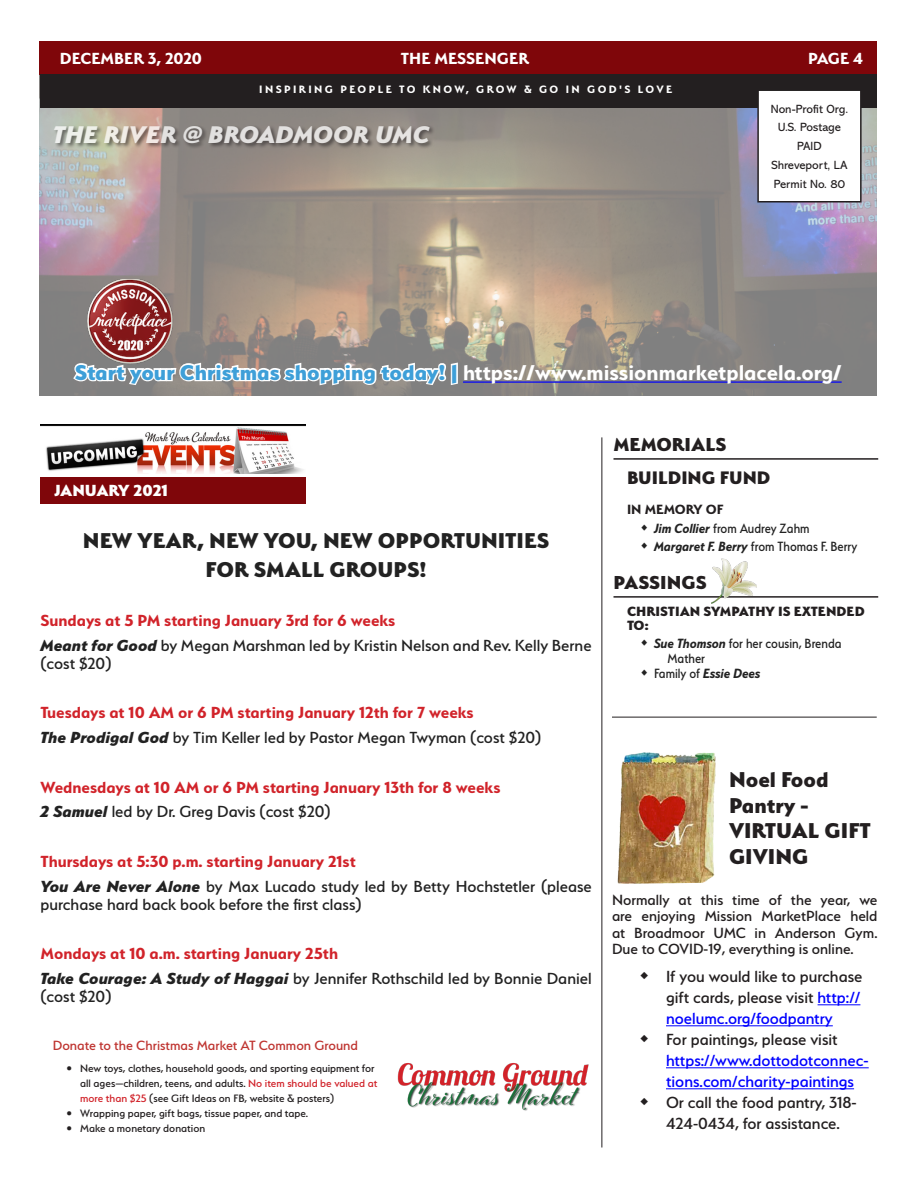
<style>
.page{position:relative;width:918px;height:1188px;background:#fff}
.page>*{position:absolute;margin:0;border:0;box-sizing:border-box;transform-origin:0 0}
.t1{font:italic 800 27px "Serenity";color:#fff}
.STORY_HEADS{font:700 24px "Serenity";color:#fff}
.STORY_HEADS-2{font:800 24px "Serenity";color:#222}
.STORY_HEADS-3{font:800 24px/25.5px "Serenity";color:#231f20}
.MEMORIAL_HEADS{font:800 21px "Serenity";color:#231f20}
.FUND_HEADS{font:800 20.25px "Serenity";color:#231f20}
.t2{font:500 18px/18px "Serenity";color:#222}
.t3{font:700 18px "Serenity";color:#d1232a}
.t4{font:500 18px/21px "Serenity";color:#231f20;text-align:justify}
.t5{font:500 18px/21px "Serenity";color:#00f}
.VOL_ISSUE_BAR{font:700 18px "Serenity";color:#fff}
.t6{font:800 18px "Serenity";color:#fff}
.t7{font:500 16.5px/16.5px "Serenity";color:#231f20;text-align:justify}
.t8{font:500 15px/15px "Serenity";color:#222;scale:.9 1}
.t9{font:500 15px "Serenity";color:#bf3531}
.IN_MEMORY_OF{font:800 15px/13.5px "Serenity";color:#231f20}
.t10{font:italic 700 15px "Serenity";color:#222;scale:.9 1}
.IN_MEMORY_OF-2{font:700 15px "Serenity";color:#231f20}
.t11{font:500 12px/15px "Serenity";color:#231f20}
.t12{font:12px "Abadi MT Pro";color:#231f20}
.VOL_ISSUE_BAR-2{font:700 12px "Serenity";letter-spacing:.2em;color:#fff}
.s1{font-weight:800}
.s2{font-weight:800;font-style:italic}
.s3{color:#d1232a}
.s4{font-weight:700;font-style:italic}
.s5{font-weight:500;font-style:normal}
.s6{color:#00f}
.s7{color:#231f20}
</style>
<div class="page">
<img style="left:40px;top:108px;width:837px;height:287px">
<div style="left:40px;top:41px;width:837px;height:34px;background:#7f060a"></div>
<div style="left:40px;top:75px;width:838px;height:33px;background:#231f20"></div>
<div style="left:758px;top:90px;width:103px;height:112px;background:#fff"></div>
<div style="left:757px;top:89px;width:105px;height:114px;border:2px solid #231f20"></div>
<div style="left:54px;top:125px;width:381px;height:24px;background:#231f20;opacity:.75"></div>
<img style="left:40px;top:425px;width:266px;height:49px">
<hr style="left:614px;top:458px;width:264px;height:2px;background:#231f20">
<hr style="left:614px;top:596px;width:264px;height:2px;background:#231f20">
<img style="left:86px;top:279px;width:87px;height:86px">
<hr style="left:463px;top:381px;width:379px;height:2px;background:#00f">
<hr style="left:602px;top:437px;width:1px;height:711px;background:#231f20">
<img style="left:712px;top:559px;width:44px;height:45px">
<div style="left:40px;top:477px;width:266px;height:27px;background:#7f060a"></div>
<img style="left:617px;top:752px;width:99px;height:132px">
<hr style="left:818px;top:1004px;width:42px;height:1px;background:#00f">
<hr style="left:666px;top:1025px;width:167px;height:1px;background:#00f">
<hr style="left:666px;top:1067px;width:203px;height:1px;background:#00f">
<hr style="left:666px;top:1088px;width:188px;height:1px;background:#00f">
<hr style="left:612px;top:717px;width:265px;height:1px;background:#231f20">
<img style="left:397px;top:1063px;width:192px;height:48px">
<p class="VOL_ISSUE_BAR" style="left:60px;top:48px;width:143px">DECEMBER 3, 2020</p>
<p class="VOL_ISSUE_BAR" style="left:401px;top:48px;width:129px">THE MESSENGER</p>
<p class="VOL_ISSUE_BAR" style="left:808px;top:48px;width:57px">PAGE 4</p>
<p class="VOL_ISSUE_BAR-2" style="left:259px;top:83px;width:415px">INSPIRING PEOPLE TO KNOW, GROW &amp; GO IN GOD'S LOVE</p>
<p class="t12" style="left:771px;top:102px;width:79px">Non-Profit Org.</p>
<p class="t12" style="left:778px;top:121px;width:64px">U.S. Postage</p>
<p class="t12" style="left:797px;top:140px;width:26px">PAID</p>
<p class="t12" style="left:771px;top:158px;width:78px">Shreveport, LA</p>
<p class="t12" style="left:774px;top:177px;width:73px">Permit No. 80</p>
<h1 class="t1" style="left:53px;top:119px;width:378px">THE RIVER @ BROADMOOR UMC</h1>
<p class="STORY_HEADS" style="left:75px;top:359px;width:768px"><span class="s1">Start your Christmas shopping today! |</span> https://www.missionmarketplacela.org/</p>
<p class="t6" style="left:54px;top:480px;width:115px">JANUARY 2021</p>
<p class="STORY_HEADS-2" style="left:83px;top:527px;width:468px">NEW YEAR, NEW YOU, NEW OPPORTUNITIES</p>
<p class="STORY_HEADS-2" style="left:206px;top:556px;width:223px">FOR SMALL GROUPS!</p>
<p class="t3" style="left:40px;top:610px;width:356px">Sundays at 5 PM starting January 3rd for 6 weeks</p>
<p class="t2" style="left:40px;top:636px;width:553px"><span class="s2">Meant for Good</span> by Megan Marshman led by Kristin Nelson and Rev. Kelly Berne (cost $20)</p>
<p class="t3" style="left:40px;top:703px;width:435px">Tuesdays at 10 AM or 6 PM starting January 12th for 7 weeks</p>
<p class="t2" style="left:40px;top:728px;width:502px"><span class="s2">The Prodigal God</span> by Tim Keller led by Pastor Megan Twyman (cost $20)</p>
<p class="t3" style="left:40px;top:777px;width:461px">Wednesdays at 10 AM or 6 PM starting January 13th for 8 weeks</p>
<p class="t2" style="left:40px;top:803px;width:292px"><span class="s2">2 Samuel</span> led by Dr. Greg Davis (cost $20)</p>
<p class="t3" style="left:40px;top:851px;width:317px">Thursdays at 5:30 p.m. starting January 21st</p>
<p class="t2" style="left:40px;top:877px;width:553px"><span class="s2">You Are Never Alone</span> by Max Lucado study led by Betty Hochstetler (please purchase hard back book before the first class)</p>
<p class="t3" style="left:40px;top:943px;width:299px">Mondays at 10 a.m. starting January 25th</p>
<p class="t2" style="left:40px;top:969px;width:553px"><span class="s2">Take Courage: A Study of Haggai</span> by Jennifer Rothschild led by Bonnie Daniel (cost $20)</p>
<p class="t9" style="left:53px;top:1038px;width:307px">Donate to the Christmas Market AT Common Ground</p>
<p class="t11" style="left:80px;top:1061px;width:299px;text-indent:-14px">• New toys, clothes, household goods, and sporting equipment for all ages—children, teens, and adults. <span class="s3">No item should be valued at more than $25</span> (see Gift Ideas on FB, website &amp; posters)</p>
<p class="t11" style="left:67px;top:1106px;width:243px">• Wrapping paper, gift bags, tissue paper, and tape.</p>
<p class="t11" style="left:67px;top:1121px;width:140px">• Make a monetary donation</p>
<p class="MEMORIAL_HEADS" style="left:614px;top:433px;width:115px">MEMORIALS</p>
<p class="FUND_HEADS" style="left:627px;top:467px;width:145px">BUILDING FUND</p>
<p class="IN_MEMORY_OF-2" style="left:627px;top:501px;width:98px">IN MEMORY OF</p>
<p class="t8" style="left:654px;top:520px;width:174px"><span class="s4">Jim Collier</span> from Audrey Zahm</p>
<p class="t8" style="left:654px;top:538px;width:227px"><span class="s4">Margaret F. Berry</span> from Thomas F. Berry</p>
<p class="MEMORIAL_HEADS" style="left:614px;top:571px;width:95px">PASSINGS</p>
<p class="IN_MEMORY_OF" style="left:627px;top:605px;width:239px">CHRISTIAN SYMPATHY IS EXTENDED<br>TO:</p>
<p class="t8" style="left:668px;top:636px;width:195px;text-indent:-14px"><span class="s4">Sue Thomson</span> for her cousin, Brenda<br>Mather</p>
<p class="t10" style="left:654px;top:665px;width:120px"><span class="s5">Family of</span> Essie Dees</p>
<p class="STORY_HEADS-3" style="left:729px;top:766px;width:143px">Noel Food<br>Pantry -<br>VIRTUAL GIFT<br>GIVING</p>
<p class="t7" style="left:612px;top:891px;width:267px">Normally at this time of the year, we are enjoying Mission MarketPlace held at Broadmoor UMC in Anderson Gym.<br>Due to COVID-19, everything is online.</p>
<p class="t4" style="left:666px;top:966px;width:198px">If you would like to purchase gift cards, please visit <span class="s6">http:// noelumc.org/foodpantry</span></p>
<p class="t5" style="left:666px;top:1029px;width:204px"><span class="s7">For paintings, please visit </span>https://www.dottodotconnec&shy;tions.com/charity-paintings</p>
<p class="t4" style="left:666px;top:1092px;width:192px">Or call the food pantry, 318-<br>424-0434, for assistance.</p>
</div>
